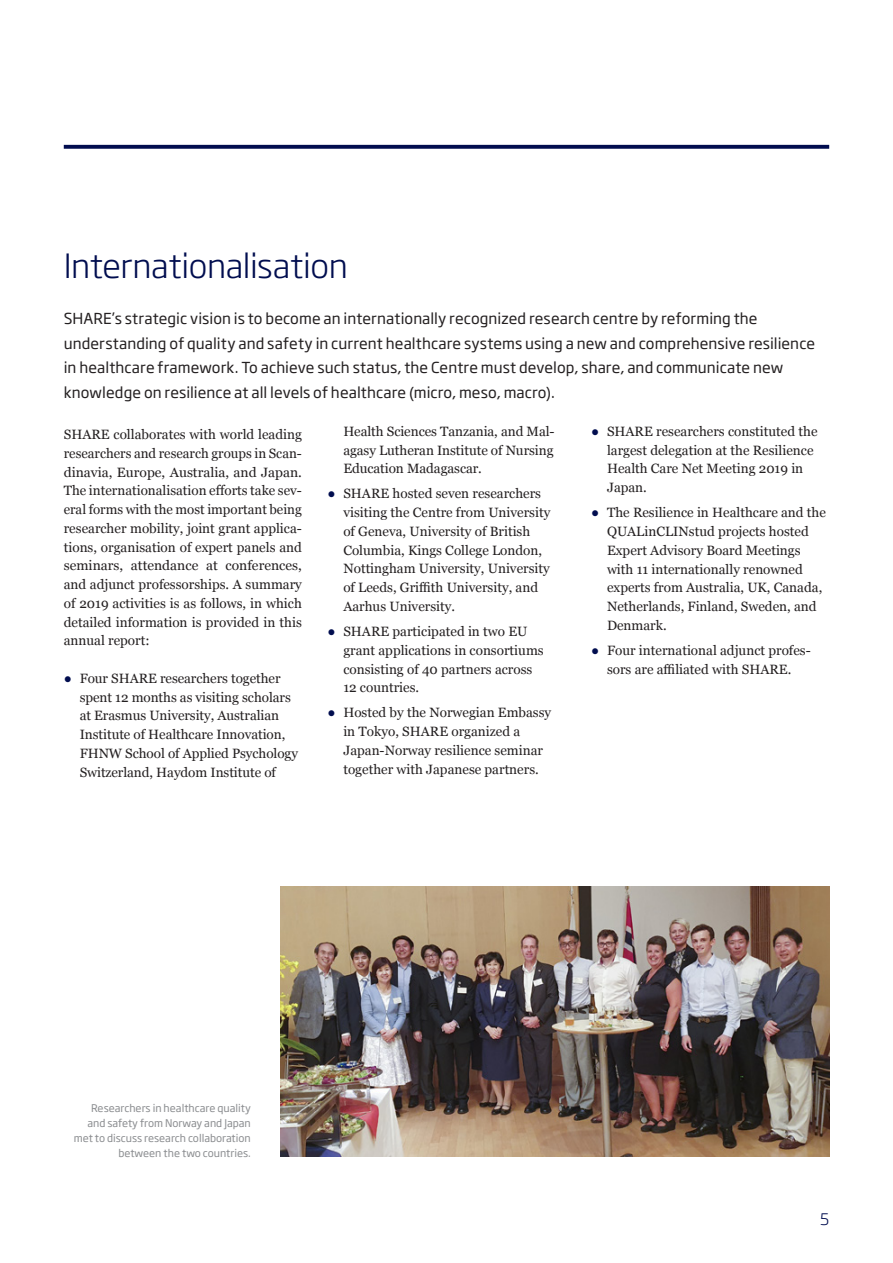
<style>
.page{position:relative;width:893px;height:1263px;background:#fff}
.page>*{position:absolute;margin:0;border:0;box-sizing:border-box;transform-origin:0 0}
.t1{font:300 33px "Soho Gothic Std";letter-spacing:-.01em;color:#010d4f}
.t2{font:300 15.75px "Soho Gothic Std";color:#010d4f}
.t3{font:15px/24.8px "Soho Gothic Std";letter-spacing:.005em;color:#231f20}
.t4{font:13.5px/18.8px "Georgia";color:#231f20}
.t5{font:10.5px/15px "Soho Gothic Std";color:#8a8c8f;text-align:right}
.s1{color:#010d4f}
</style>
<div class="page">
<svg style="left:64px;top:145px;width:765px;height:4px;background:#111c5a"></svg>
<img style="left:281px;top:886px;width:548px;height:271px">
<h1 class="t1" style="left:64px;top:245px;width:286px">Internationalisation</h1>
<p class="t3" style="left:64px;top:306px;width:753px">SHARE’s strategic vision is to become an internationally recognized research centre by reforming the understanding of quality and safety in current healthcare systems using a new and comprehensive resilience in healthcare framework. To achieve such status, the Centre must develop, share, and communicate new knowledge on resilience at all levels of healthcare (micro, meso, macro).</p>
<p class="t4" style="left:64px;top:424px;width:240px;text-align:justify">SHARE collaborates with world leading researchers and research groups in Scan&shy;dinavia, Europe, Australia, and Japan.<br>The internationalisation efforts take sev&shy;eral forms with the most important being researcher mobility, joint grant applica&shy;tions, organisation of expert panels and seminars, attendance at conferences, and adjunct professorships. A summary of 2019 activities is as follows, in which detailed information is provided in this annual report:</p>
<p class="t4" style="left:80px;top:668px;width:220px;text-indent:-16px"><span class="s1">●</span> Four SHARE researchers together spent 12 months as visiting scholars at Erasmus University, Australian Institute of Healthcare Innovation, FHNW School of Applied Psychology Switzerland, Haydom Institute of</p>
<p class="t4" style="left:343px;top:421px;width:213px;text-align:justify">Health Sciences Tanzania, and Mal&shy;agasy Lutheran Institute of Nursing Education Madagascar.</p>
<p class="t4" style="left:343px;top:484px;width:208px;text-indent:-16px"><span class="s1">●</span> SHARE hosted seven researchers visiting the Centre from University of Geneva, University of British<br>Columbia, Kings College London,<br>Nottingham University, University of Leeds, Griffith University, and<br>Aarhus University.</p>
<p class="t4" style="left:343px;top:621px;width:202px;text-indent:-16px"><span class="s1">●</span> SHARE participated in two EU grant applications in consortiums consisting of 40 partners across<br>12 -countries.</p>
<p class="t4" style="left:343px;top:703px;width:209px;text-indent:-16px"><span class="s1">●</span> Hosted by the Norwegian Embassy in Tokyo, SHARE organized a<br>Japan-Norway resilience seminar together with Japanese partners.</p>
<p class="t4" style="left:607px;top:421px;width:212px;text-indent:-16px"><span class="s1">●</span> SHARE researchers constituted the largest delegation at the Resilience<br>Health Care Net Meeting 2019 in<br>Japan.</p>
<p class="t4" style="left:607px;top:503px;width:220px;text-indent:-16px"><span class="s1">●</span> The Resilience in Healthcare and the<br>QUALinCLINstud projects hosted<br>Expert Advisory Board Meetings with 11 internationally renowned experts from Australia, UK, Canada,<br>Netherlands, Finland, Sweden, and<br>Denmark.</p>
<p class="t4" style="left:591px;top:640px;width:221px;text-align:center"><span class="s1">●</span> Four international adjunct profes&shy;sors are affiliated with SHARE.</p>
<p class="t5" style="left:74px;top:1100px;width:179px">Researchers in healthcare quality and safety from Norway and Japan met to discuss research collaboration between the two countries.</p>
<p class="t2" style="left:820px;top:1209px;width:11px">5</p>
</div>
